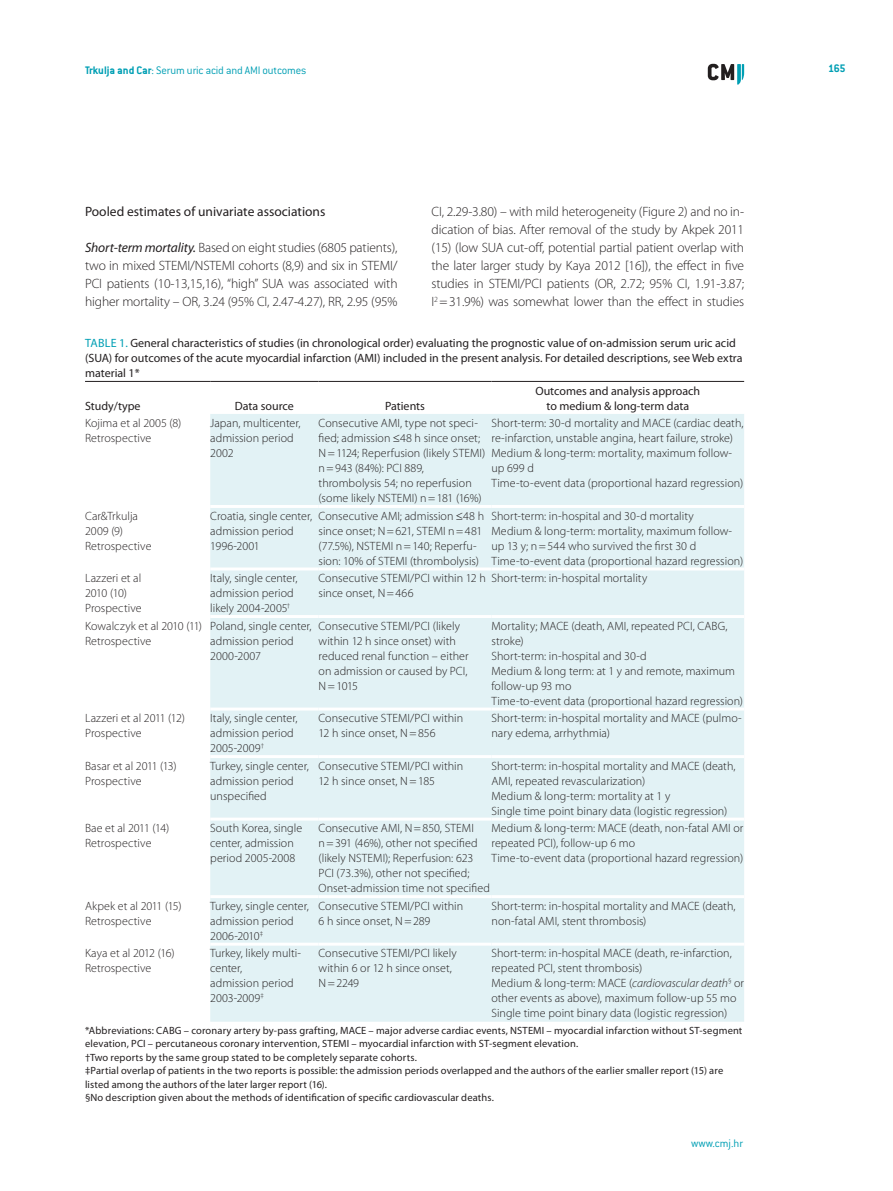
<style>
.page{position:relative;width:893px;height:1191px;background:#fff}
.page>*{position:absolute;margin:0;border:0;box-sizing:border-box;transform-origin:0 0}
.t1{font:300 13.5px/18px "Myriad Pro";letter-spacing:-.01em;color:#231f20;text-align:justify}
.t2{font:13.5px "Myriad Pro";color:#231f20}
.t3{font:300 12px/15px "Myriad Pro";letter-spacing:.005em;color:#231f20}
.t4{font:12px/15px "Myriad Pro";color:#231f20}
.t5{font:300 12px "ITC Conduit LTCE";letter-spacing:-.01em;color:#009fb4}
.t6{font:700 12px "ITC Conduit LTCE";color:#009fb4}
.t7{font:10.5px/13.5px "Myriad Pro";letter-spacing:.015em;color:#231f20}
.s1{font-weight:700}
.s2{font-weight:400;font-style:italic}
.s3{color:#009fb4}
.s4{font-style:italic}
</style>
<div class="page">
<svg style="left:708px;top:64px;width:36px;height:21px"></svg>
<div style="left:210px;top:414px;width:534px;height:607px;background:#e2f2f5"></div>
<hr style="left:85px;top:381px;width:125px;height:1px;background:#231f20">
<hr style="left:210px;top:381px;width:109px;height:1px;background:#231f20">
<hr style="left:319px;top:381px;width:172px;height:1px;background:#231f20">
<hr style="left:491px;top:381px;width:253px;height:1px;background:#231f20">
<hr style="left:210px;top:505px;width:109px;height:3px;background:#fff">
<hr style="left:319px;top:505px;width:172px;height:3px;background:#fff">
<hr style="left:491px;top:505px;width:253px;height:3px;background:#fff">
<hr style="left:210px;top:567px;width:109px;height:3px;background:#fff">
<hr style="left:319px;top:567px;width:172px;height:3px;background:#fff">
<hr style="left:491px;top:567px;width:253px;height:3px;background:#fff">
<hr style="left:210px;top:615px;width:109px;height:3px;background:#fff">
<hr style="left:319px;top:615px;width:172px;height:3px;background:#fff">
<hr style="left:491px;top:615px;width:253px;height:3px;background:#fff">
<hr style="left:210px;top:707px;width:109px;height:3px;background:#fff">
<hr style="left:319px;top:707px;width:172px;height:3px;background:#fff">
<hr style="left:491px;top:707px;width:253px;height:3px;background:#fff">
<hr style="left:210px;top:755px;width:109px;height:3px;background:#fff">
<hr style="left:319px;top:755px;width:172px;height:3px;background:#fff">
<hr style="left:491px;top:755px;width:253px;height:3px;background:#fff">
<hr style="left:210px;top:817px;width:109px;height:3px;background:#fff">
<hr style="left:319px;top:817px;width:172px;height:3px;background:#fff">
<hr style="left:491px;top:817px;width:253px;height:3px;background:#fff">
<hr style="left:210px;top:895px;width:109px;height:3px;background:#fff">
<hr style="left:319px;top:895px;width:172px;height:3px;background:#fff">
<hr style="left:491px;top:895px;width:253px;height:3px;background:#fff">
<hr style="left:210px;top:942px;width:109px;height:3px;background:#fff">
<hr style="left:319px;top:942px;width:172px;height:3px;background:#fff">
<hr style="left:491px;top:942px;width:253px;height:3px;background:#fff">
<p class="t5" style="left:85px;top:63px;width:223px"><span class="s1">Trkulja and Car</span>: Serum uric acid and AMI outcomes</p>
<p class="t6" style="left:828px;top:61px;width:19px">165</p>
<p class="t2" style="left:85px;top:203px;width:242px">Pooled estimates of univariate associations</p>
<p class="t1" style="left:85px;top:238px;width:314px"><span class="s2">Short-term mortality.</span> Based on eight studies (6805 patients), two in mixed STEMI/NSTEMI cohorts (8,9) and six in STEMI/ PCI patients (10-13,15,16), “high” SUA was associated with higher mortality – OR, 3.24 (95% CI, 2.47-4.27), RR, 2.95 (95%</p>
<p class="t1" style="left:432px;top:202px;width:314px">CI, 2.29-3.80) – with mild heterogeneity (Figure 2) and no in&shy;dication of bias. After removal of the study by Akpek 2011 (15) (low SUA cut-off, potential partial patient overlap with the later larger study by Kaya 2012 [16]), the effect in five studies in STEMI/PCI patients (OR, 2.72; 95% CI, 1.91-3.87; I<sup>2</sup> =31.9%) was somewhat lower than the effect in studies</p>
<p class="t4" style="left:85px;top:335px;width:659px"><span class="s3">Table 1.</span> General characteristics of studies (in chronological order) evaluating the prognostic value of on-admission serum uric acid (SUA) for outcomes of the acute myocardial infarction (AMI) included in the present analysis. For detailed descriptions, see Web extra material 1*</p>
<p class="t4" style="left:85px;top:398px;width:57px">Study/type</p>
<p class="t4" style="left:235px;top:398px;width:61px">Data source</p>
<p class="t4" style="left:385px;top:398px;width:41px">Patients</p>
<p class="t4" style="left:535px;top:383px;width:166px;text-align:center">Outcomes and analysis approach to medium &amp; long-term data</p>
<p class="t3" style="left:85px;top:415px;width:98px">Kojima et al 2005 (8)<br>Retrospective</p>
<p class="t3" style="left:210px;top:415px;width:92px">Japan, multicenter, admission period<br>2002</p>
<p class="t3" style="left:319px;top:415px;width:168px">Consecutive AMI, type not speci&shy;fied; admission ≤48 h since onset;<br>N=1124; Reperfusion (likely STEMI) n=943 (84%): PCI 889, thrombolysis 54; no reperfusion (some likely NSTEMI) n=181 (16%)</p>
<p class="t3" style="left:491px;top:415px;width:254px">Short-term: 30-d mortality and MACE (cardiac death, re-infarction, unstable angina, heart failure, stroke)<br>Medium &amp; long-term: mortality, maximum follow&shy;up 699 d<br>Time-to-event data (proportional hazard regression)</p>
<p class="t3" style="left:85px;top:508px;width:68px">Car&amp;Trkulja<br>2009 (9)<br>Retrospective</p>
<p class="t3" style="left:210px;top:508px;width:104px">Croatia, single center, admission period<br>1996-2001</p>
<p class="t3" style="left:319px;top:508px;width:167px">Consecutive AMI; admission ≤48 h since onset; N=621, STEMI n=481 (77.5%), NSTEMI n=140; Reperfu&shy;sion: 10% of STEMI (thrombolysis)</p>
<p class="t3" style="left:491px;top:508px;width:253px">Short-term: in-hospital and 30-d mortality<br>Medium &amp; long-term: mortality, maximum follow&shy;up 13 y; n=544 who survived the first 30 d Time-to-event data (proportional hazard regression)</p>
<p class="t3" style="left:85px;top:570px;width:58px">Lazzeri et al<br>2010 (10)<br>Prospective</p>
<p class="t3" style="left:210px;top:570px;width:89px">Italy, single center, admission period likely 2004-2005<sup>†</sup></p>
<p class="t3" style="left:319px;top:570px;width:169px">Consecutive STEMI/PCI within 12 h since onset, N=466</p>
<p class="t3" style="left:491px;top:570px;width:157px">Short-term: in-hospital mortality</p>
<p class="t3" style="left:85px;top:618px;width:118px">Kowalczyk et al 2010 (11)<br>Retrospective</p>
<p class="t3" style="left:210px;top:618px;width:103px">Poland, single center, admission period<br>2000-2007</p>
<p class="t3" style="left:319px;top:618px;width:152px">Consecutive STEMI/PCI (likely within 12 h since onset) with reduced renal function – either on admission or caused by PCI,<br>N = 1015</p>
<p class="t3" style="left:491px;top:618px;width:253px">Mortality; MACE (death, AMI, repeated PCI, CABG, stroke)<br>Short-term: in-hospital and 30-d<br>Medium &amp; long term: at 1 y and remote, maximum follow-up 93 mo<br>Time-to-event data (proportional hazard regression)</p>
<p class="t3" style="left:85px;top:710px;width:101px">Lazzeri et al 2011 (12)<br>Prospective</p>
<p class="t3" style="left:210px;top:710px;width:89px">Italy, single center, admission period<br>2005-2009<sup>†</sup></p>
<p class="t3" style="left:319px;top:710px;width:146px">Consecutive STEMI/PCI within<br>12 h since onset, N=856</p>
<p class="t3" style="left:491px;top:710px;width:252px">Short-term: in-hospital mortality and MACE (pulmo&shy;nary edema, arrhythmia)</p>
<p class="t3" style="left:85px;top:758px;width:93px">Basar et al 2011 (13)<br>Prospective</p>
<p class="t3" style="left:210px;top:758px;width:100px">Turkey, single center, admission period unspecified</p>
<p class="t3" style="left:319px;top:758px;width:146px">Consecutive STEMI/PCI within<br>12 h since onset, N=185</p>
<p class="t3" style="left:491px;top:758px;width:246px">Short-term: in-hospital mortality and MACE (death, AMI, repeated revascularization)<br>Medium &amp; long-term: mortality at 1 y<br>Single time point binary data (logistic regression)</p>
<p class="t3" style="left:85px;top:820px;width:86px">Bae et al 2011 (14)<br>Retrospective</p>
<p class="t3" style="left:210px;top:820px;width:93px">South Korea, single center, admission period 2005-2008</p>
<p class="t3" style="left:319px;top:820px;width:173px">Consecutive AMI, N=850, STEMI n=391 (46%), other not specified (likely NSTEMI); Reperfusion: 623<br>PCI (73.3%), other not specified; Onset-admission time not specified</p>
<p class="t3" style="left:491px;top:820px;width:253px">Medium &amp; long-term: MACE (death, non-fatal AMI or repeated PCI), follow-up 6 mo<br>Time-to-event data (proportional hazard regression)</p>
<p class="t3" style="left:85px;top:898px;width:98px">Akpek et al 2011 (15)<br>Retrospective</p>
<p class="t3" style="left:210px;top:898px;width:100px">Turkey, single center, admission period<br>2006-2010<sup>‡</sup></p>
<p class="t3" style="left:319px;top:898px;width:146px">Consecutive STEMI/PCI within<br>6 h since onset, N=289</p>
<p class="t3" style="left:491px;top:898px;width:246px">Short-term: in-hospital mortality and MACE (death, non-fatal AMI, stent thrombosis)</p>
<p class="t3" style="left:85px;top:945px;width:91px">Kaya et al 2012 (16)<br>Retrospective</p>
<p class="t3" style="left:210px;top:945px;width:92px">Turkey, likely multi&shy;center,<br>admission period<br>2003-2009<sup>‡</sup></p>
<p class="t3" style="left:319px;top:945px;width:140px">Consecutive STEMI/PCI likely within 6 or 12 h since onset,<br>N=2249</p>
<p class="t3" style="left:491px;top:945px;width:254px">Short-term: in-hospital MACE (death, re-infarction, repeated PCI, stent thrombosis)<br>Medium &amp; long-term: MACE (<span class="s4">cardiovascular death</span><sup>§</sup> or other events as above), maximum follow-up 55 mo Single time point binary data (logistic regression)</p>
<p class="t7" style="left:85px;top:1023px;width:85px">*Abbreviations: CABG</p>
<p class="t7" style="left:85px;top:1023px;width:659px;text-indent:99px">– coronary artery by-pass grafting, MACE – major adverse cardiac events, NSTEMI – myocardial infarction without ST-segment elevation, PCI – percutaneous coronary intervention, STEMI – myocardial infarction with ST-segment elevation.<br>†Two reports by the same group stated to be completely separate cohorts.<br>‡Partial overlap of patients in the two reports is possible: the admission periods overlapped and the authors of the earlier smaller report (15) are listed among the authors of the later larger report (16).<br>§No description given about the methods of identification of specific cardiovascular deaths.</p>
<p class="t5" style="left:691px;top:1136px;width:54px">www.cmj.hr</p>
</div>
